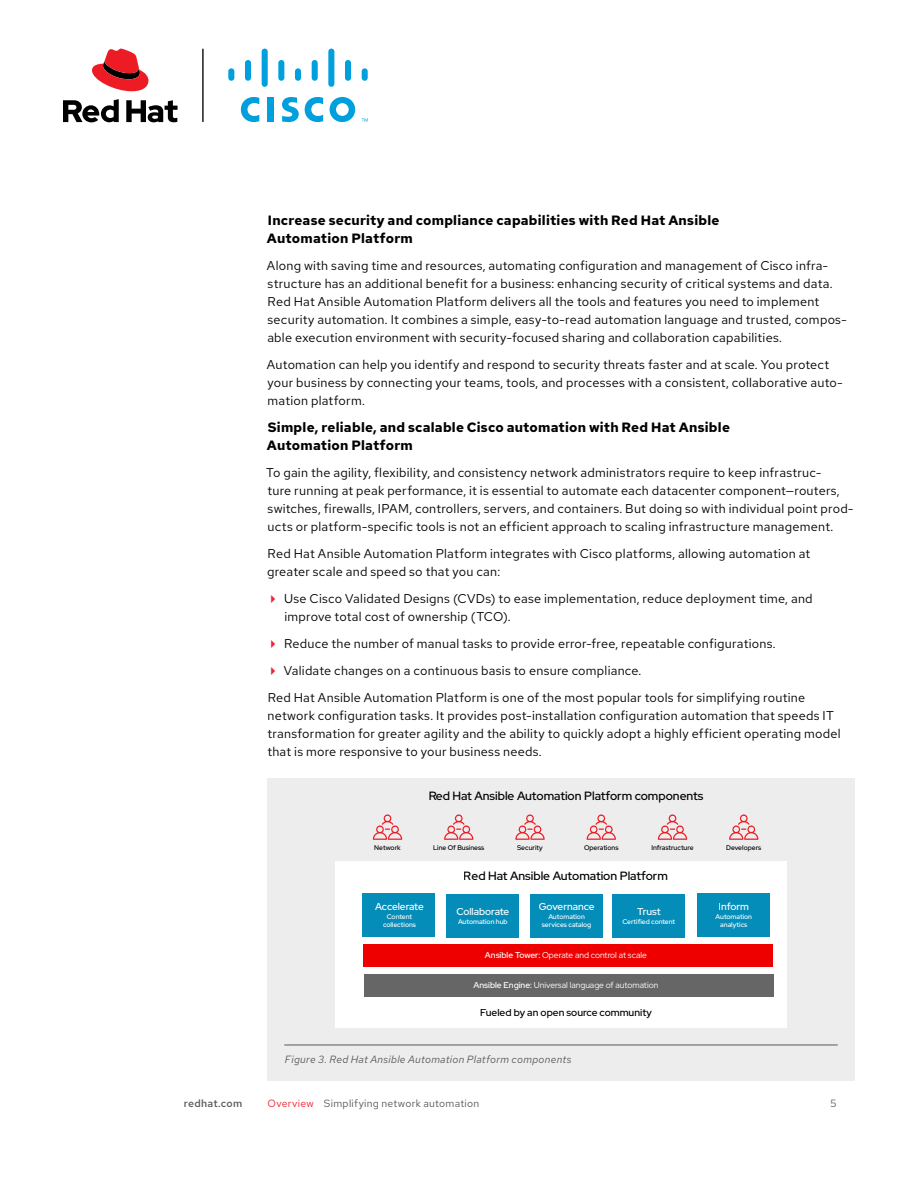
<style>
.page{position:relative;width:918px;height:1188px;background:#fff}
.page>*{position:absolute;margin:0;border:0;box-sizing:border-box;transform-origin:0 0}
.t1{font:700 13.5px/18px "Red Hat Text";letter-spacing:.015em;color:#000}
.t2{font:12.75px/18px "Red Hat Text";letter-spacing:.02em;color:#000}
.t3{font:500 12px "Red Hat Display";color:#000}
.t4{font:italic 10.5px "Red Hat Text";letter-spacing:.025em;color:#58595b}
.t5{font:10.5px "Red Hat Text";letter-spacing:.025em;color:#58595b}
.t6{font:500 10.5px "Red Hat Text";letter-spacing:.025em;color:#58595b}
.t7{font:500 10.2px "Red Hat Display";color:#000}
.t8{font:500 10.05px "Red Hat Display";color:#fff}
.t9{font:500 10.05px "Red Hat Display";letter-spacing:-.02em;color:#fff}
.t10{font:8.4px "Red Hat Display";color:#fff}
.t11{font:500 6.75px/8.1px "Red Hat Display";color:#fff;text-align:center}
.t12{font:500 6.75px "Red Hat Display";color:#000}
.s1{font-weight:500}
.s2{color:#ee2435}
</style>
<div class="page">
<div style="left:267px;top:778px;width:588px;height:303px;background:#ededee"></div>
<div style="left:335px;top:861px;width:451px;height:167px;background:#fff"></div>
<div style="left:698px;top:894px;width:72px;height:43px;background:#048db9"></div>
<div style="left:363px;top:894px;width:72px;height:43px;background:#048db9"></div>
<div style="left:364px;top:974px;width:410px;height:22px;background:#666"></div>
<div style="left:364px;top:944px;width:409px;height:23px;background:#e00"></div>
<div style="left:446px;top:894px;width:73px;height:43px;background:#048db9"></div>
<div style="left:530px;top:894px;width:73px;height:43px;background:#048db9"></div>
<div style="left:613px;top:894px;width:72px;height:43px;background:#048db9"></div>
<svg style="left:373px;top:814px;width:29px;height:26px"></svg>
<svg style="left:444px;top:814px;width:29px;height:26px"></svg>
<svg style="left:515px;top:814px;width:30px;height:26px"></svg>
<svg style="left:587px;top:814px;width:29px;height:26px"></svg>
<svg style="left:658px;top:814px;width:29px;height:26px"></svg>
<svg style="left:729px;top:814px;width:29px;height:26px"></svg>
<hr style="left:284px;top:1045px;width:554px;height:1px;background:#58595b">
<hr style="left:202px;top:49px;width:2px;height:73px;background:#000">
<svg style="left:92px;top:49px;width:56px;height:42px"></svg>
<svg style="left:63px;top:99px;width:115px;height:23px"></svg>
<div style="left:268px;top:97px;width:6px;height:25px;background:#00a0df"></div>
<svg style="left:305px;top:97px;width:18px;height:25px"></svg>
<svg style="left:241px;top:97px;width:18px;height:25px"></svg>
<svg style="left:330px;top:97px;width:25px;height:25px"></svg>
<svg style="left:282px;top:97px;width:17px;height:25px"></svg>
<div style="left:228px;top:68px;width:6px;height:13px;background:#00a0df;border-radius:3px"></div>
<div style="left:245px;top:60px;width:6px;height:21px;background:#00a0df;border-radius:3px"></div>
<div style="left:262px;top:49px;width:6px;height:38px;background:#00a0df;border-radius:3px"></div>
<div style="left:278px;top:60px;width:6px;height:21px;background:#00a0df;border-radius:3px"></div>
<div style="left:295px;top:68px;width:6px;height:13px;background:#00a0df;border-radius:3px"></div>
<div style="left:312px;top:60px;width:6px;height:21px;background:#00a0df;border-radius:3px"></div>
<div style="left:328px;top:49px;width:6px;height:38px;background:#00a0df;border-radius:3px"></div>
<div style="left:345px;top:60px;width:6px;height:21px;background:#00a0df;border-radius:3px"></div>
<div style="left:362px;top:68px;width:6px;height:13px;background:#00a0df;border-radius:3px"></div>
<svg style="left:362px;top:118px;width:6px;height:4px"></svg>
<p class="t1" style="left:267px;top:211px;width:454px">Increase security and compliance capabilities with Red Hat Ansible<br>Automation Platform</p>
<p class="t2" style="left:267px;top:256px;width:581px">Along with saving time and resources, automating configuration and management of Cisco infra&shy;structure has an additional benefit for a business: enhancing security of critical systems and data.<br>Red Hat Ansible Automation Platform delivers all the tools and features you need to implement security automation. It combines a simple, easy-to-read automation language and trusted, compos&shy;able execution environment with security-focused sharing and collaboration capabilities.</p>
<p class="t2" style="left:267px;top:355px;width:577px">Automation can help you identify and respond to security threats faster and at scale. You protect your business by connecting your teams, tools, and processes with a consistent, collaborative auto&shy;mation platform.</p>
<p class="t1" style="left:267px;top:418px;width:465px">Simple, reliable, and scalable Cisco automation with Red Hat Ansible<br>Automation Platform</p>
<p class="t2" style="left:266px;top:463px;width:589px">To gain the agility, flexibility, and consistency network administrators require to keep infrastruc-<br>ture running at peak performance, it is essential to automate each datacenter component—routers, switches, firewalls, IPAM, controllers, servers, and containers. But doing so with individual point prod&shy;ucts or platform-specific tools is not an efficient approach to scaling infrastructure management.</p>
<p class="t2" style="left:267px;top:544px;width:545px">Red Hat Ansible Automation Platform integrates with Cisco platforms, allowing automation at greater scale and speed so that you can:</p>
<p class="t2" style="left:284px;top:589px;width:530px">Use Cisco Validated Designs (CVDs) to ease implementation, reduce deployment time, and improve total cost of ownership (TCO).</p>
<p class="t2" style="left:284px;top:634px;width:493px">Reduce the number of manual tasks to provide error-free, repeatable configurations.</p>
<p class="t2" style="left:284px;top:661px;width:359px">Validate changes on a continuous basis to ensure compliance.</p>
<p class="t2" style="left:268px;top:688px;width:539px">Red Hat Ansible Automation Platform is one of the most popular tools for simplifying routine</p>
<p class="t2" style="left:267px;top:706px;width:575px">network configuration tasks. It provides post-installation configuration automation that speeds IT transformation for greater agility and the ability to quickly adopt a highly efficient operating model that is more responsive to your business needs.</p>
<p class="t12" style="left:374px;top:843px;width:28px">Network</p>
<p class="t3" style="left:428px;top:788px;width:277px">Red Hat Ansible Automation Platform components</p>
<p class="t12" style="left:433px;top:843px;width:53px">Line Of Business</p>
<p class="t12" style="left:517px;top:843px;width:27px">Security</p>
<p class="t12" style="left:584px;top:843px;width:36px">Operations</p>
<p class="t12" style="left:651px;top:843px;width:44px">Infrastructure</p>
<p class="t12" style="left:726px;top:843px;width:37px">Developers</p>
<p class="t3" style="left:464px;top:868px;width:205px">Red Hat Ansible Automation Platform</p>
<p class="t9" style="left:375px;top:900px;width:50px">Accelerate</p>
<p class="t11" style="left:383px;top:912px;width:35px">Content collections</p>
<p class="t8" style="left:456px;top:905px;width:55px">Collaborate</p>
<p class="t11" style="left:458px;top:918px;width:51px">Automation hub</p>
<p class="t8" style="left:539px;top:900px;width:57px">Governance</p>
<p class="t11" style="left:542px;top:912px;width:51px">Automation services catalog</p>
<p class="t8" style="left:637px;top:905px;width:25px">Trust</p>
<p class="t11" style="left:622px;top:918px;width:54px">Certified content</p>
<p class="t10" style="left:485px;top:950px;width:163px"><span class="s1">Ansible Tower:</span> Operate and control at scale</p>
<p class="t10" style="left:474px;top:980px;width:186px"><span class="s1">Ansible Engine:</span> Universal language of automation</p>
<p class="t7" style="left:480px;top:1006px;width:173px">Fueled by an open source community</p>
<p class="t4" style="left:285px;top:1053px;width:288px">Figure 3. Red Hat Ansible Automation Platform components</p>
<p class="t8" style="left:719px;top:900px;width:32px">Inform</p>
<p class="t11" style="left:716px;top:912px;width:38px">Automation analytics</p>
<p class="t6" style="left:184px;top:1096px;width:60px">redhat.com</p>
<p class="t5" style="left:268px;top:1096px;width:213px"><span class="s2">Overview</span> Simplifying network automation</p>
<p class="t5" style="left:831px;top:1096px;width:7px">5</p>
</div>
